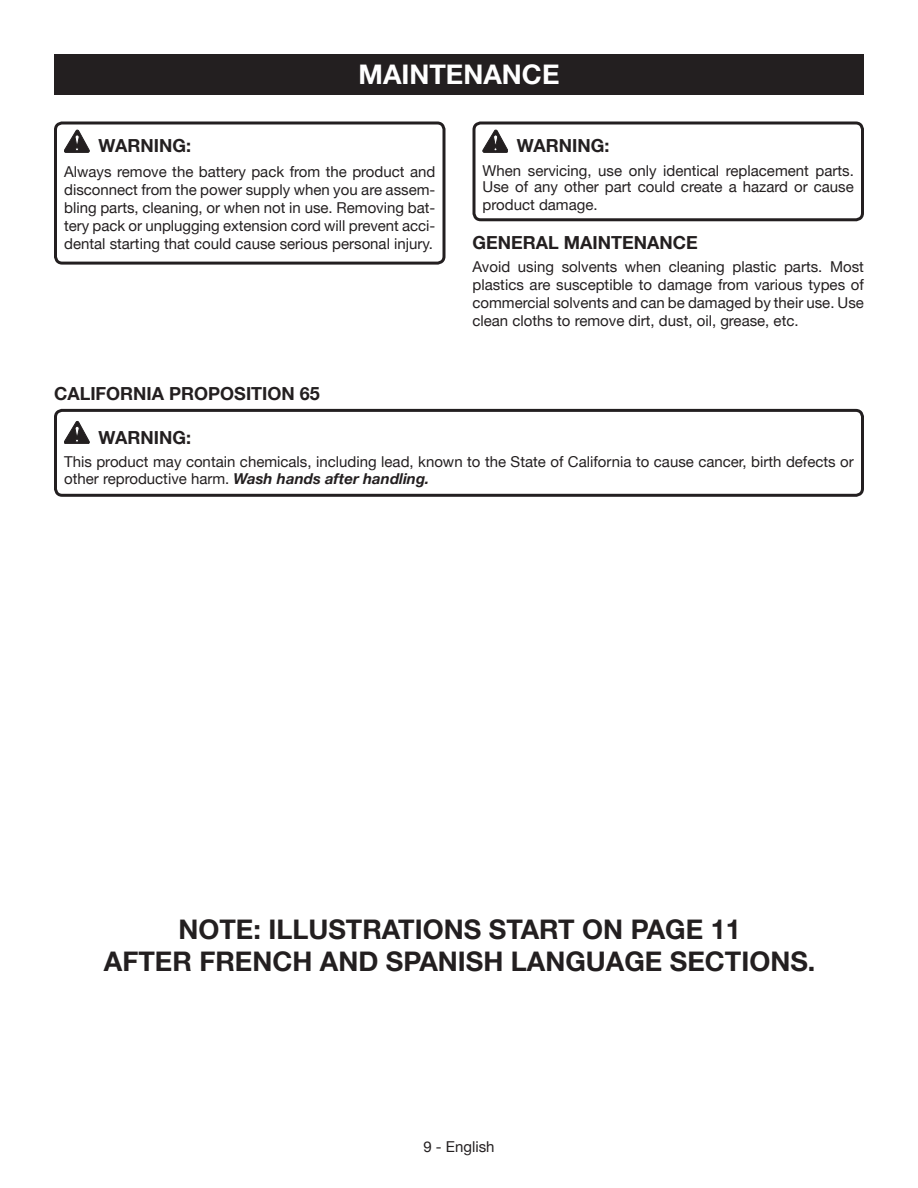
<style>
.page{position:relative;width:918px;height:1188px;background:#fff}
.page>*{position:absolute;margin:0;border:0;box-sizing:border-box;transform-origin:0 0}
.Warning{font:700 27px/31.5px "Helvetica Neue";color:#231f20;text-align:center}
.HEADING{font:700 27px "Helvetica Neue";color:#fff}
.Heading_2{font:700 18px "Helvetica Neue";color:#231f20}
.Warning-2{font:700 18px "Helvetica Neue";color:#231f20}
.Warning_Text{font:15px/18px "Helvetica Neue";color:#231f20}
.Body_text{font:15px/18px "Helvetica Neue";color:#231f20;text-align:justify}
.s1{font-weight:700;font-style:italic}
</style>
<div class="page">
<div style="left:54px;top:54px;width:810px;height:40px;background:#231f20"></div>
<svg style="left:64px;top:130px;width:25px;height:22px"></svg>
<div style="left:54px;top:122px;width:392px;height:143px;border:3px solid #231f20;border-radius:7px"></div>
<svg style="left:483px;top:130px;width:25px;height:22px"></svg>
<svg style="left:64px;top:421px;width:25px;height:23px"></svg>
<div style="left:54px;top:409px;width:810px;height:88px;border:3px solid #231f20;border-radius:7px"></div>
<div style="left:472px;top:122px;width:392px;height:99px;border:3px solid #231f20;border-radius:7px"></div>
<p class="HEADING" style="left:359px;top:58px;width:202px">MAINTENANCE</p>
<p class="Warning-2" style="left:98px;top:135px;width:94px">WARNING:</p>
<p class="Warning_Text" style="left:64px;top:163px;width:373px;text-align:justify">Always remove the battery pack from the product and disconnect from the power supply when you are assem&shy;bling parts, cleaning, or when not in use. Removing bat&shy;tery pack or unplugging extension cord will prevent acci&shy;dental starting that could cause serious personal injury.</p>
<p class="Warning-2" style="left:517px;top:135px;width:94px">WARNING:</p>
<p class="Warning_Text" style="left:483px;top:162px;width:373px;line-height:16.5px">When servicing, use only identical replacement parts.<br>Use of any other part could create a hazard or cause</p>
<p class="Warning_Text" style="left:483px;top:196px;width:117px">product damage.</p>
<p class="Heading_2" style="left:472px;top:232px;width:227px">GENERAL MAINTENANCE</p>
<p class="Body_text" style="left:472px;top:257px;width:393px">Avoid using solvents when cleaning plastic parts. Most plastics are susceptible to damage from various types of commercial solvents and can be damaged by their use. Use clean cloths to remove dirt, dust, oil, grease, etc.</p>
<p class="Heading_2" style="left:54px;top:382px;width:267px">CALIFORNIA PROPOSITION 65</p>
<p class="Warning-2" style="left:98px;top:426px;width:94px">WARNING:</p>
<p class="Warning_Text" style="left:64px;top:453px;width:791px;line-height:16.5px">This product may contain chemicals, including lead, known to the State of California to cause cancer, birth defects or other reproductive harm. <span class="s1">Wash hands after handling.</span></p>
<p class="Warning" style="left:104px;top:913px;width:713px">NOTE: ILLUSTRATIONS START ON PAGE 11<br>AFTER FRENCH AND SPANISH LANGUAGE SECTIONS.</p>
<p class="Warning_Text" style="left:423px;top:1138px;width:73px">9 - English</p>
</div>
